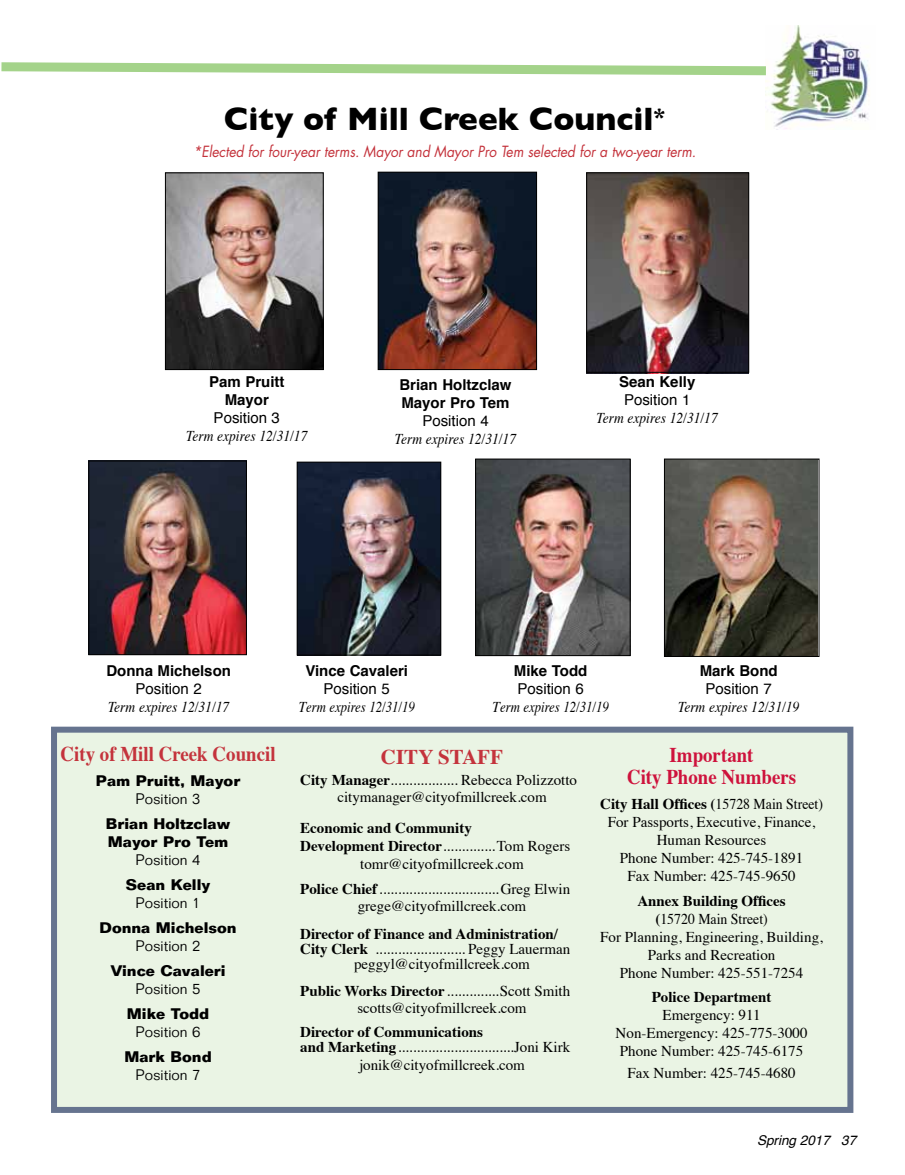
<style>
.page{position:relative;width:905px;height:1175px;background:#fff}
.page>*{position:absolute;margin:0;border:0;box-sizing:border-box;transform-origin:0 0}
.t1{font:700 33px "Gill Sans";color:#000}
.t2{font:700 21px/22.5px "Times";color:#ce123c;text-align:center;scale:.9 1}
.t3{font:700 21px "Times";color:#c4333c;scale:.9 1}
.t4{font:700 21px "Times";color:#c4333c}
.t5{font:15px/17.7px "Times";color:#000}
.t6{font:15px/18px "Times";color:#000;text-align:center;scale:.92 1}
.t7{font:italic 15px "Times";color:#000;scale:.9 1}
.t8{font:700 15px/18px "Folio";color:#000}
.t9{font:700 15px/18px "Helvetica";color:#000}
.t10{font:700 15px "Times";color:#000}
.t11{font:italic 15px "Futura";color:#c4333c;scale:.91 1}
.t12{font:15px "Helvetica";color:#000}
.t13{font:300 15px "Folio";color:#000}
.t14{font:italic 13.5px "Helvetica";color:#000}
.s1{font-weight:700}
</style>
<div class="page">
<img style="left:766px;top:26px;width:104px;height:103px">
<svg style="left:1px;top:53px;width:774px;height:27px"></svg>
<img style="left:666px;top:460px;width:151px;height:195px">
<div style="left:664px;top:458px;width:155px;height:199px;border:1px solid #000"></div>
<img style="left:477px;top:460px;width:151px;height:194px">
<div style="left:475px;top:458px;width:155px;height:198px;border:1px solid #000"></div>
<img style="left:167px;top:174px;width:154px;height:194px">
<div style="left:165px;top:172px;width:158px;height:198px;border:1px solid #000"></div>
<img style="left:90px;top:462px;width:155px;height:191px">
<div style="left:88px;top:460px;width:159px;height:195px;border:1px solid #000"></div>
<img style="left:588px;top:174px;width:159px;height:197px">
<div style="left:586px;top:172px;width:163px;height:201px;border:1px solid #000"></div>
<div style="left:51px;top:726px;width:802px;height:386px;background:#eaf4e4;border:6px solid #66748f"></div>
<img style="left:380px;top:174px;width:155px;height:194px">
<div style="left:378px;top:172px;width:159px;height:198px;border:1px solid #000"></div>
<img style="left:299px;top:464px;width:140px;height:189px">
<div style="left:297px;top:462px;width:144px;height:193px;border:1px solid #000"></div>
<h1 class="t1" style="left:224px;top:100px;width:443px">City of Mill Creek Council<sup>*</sup></h1>
<p class="t11" style="left:193px;top:142px;width:554px">*Elected for four-year terms. Mayor and Mayor Pro Tem selected for a two-year term.</p>
<p class="t9" style="left:209px;top:373px;width:77px;text-align:center">Pam Pruitt<br>Mayor</p>
<p class="t12" style="left:214px;top:406px;width:68px">Position 3</p>
<p class="t7" style="left:186px;top:423px;width:136px">Term expires 12/31/17</p>
<p class="t9" style="left:399px;top:376px;width:114px">Brian Holtzclaw<br>Mayor Pro Tem</p>
<p class="t12" style="left:422px;top:409px;width:68px">Position 4</p>
<p class="t7" style="left:395px;top:426px;width:136px">Term expires 12/31/17</p>
<p class="t9" style="left:619px;top:373px;width:78px">Sean Kelly</p>
<p class="t12" style="left:624px;top:388px;width:68px">Position 1</p>
<p class="t7" style="left:596px;top:405px;width:136px">Term expires 12/31/17</p>
<p class="t9" style="left:106px;top:661px;width:126px">Donna Michelson</p>
<p class="t12" style="left:135px;top:676px;width:68px">Position 2</p>
<p class="t7" style="left:108px;top:693px;width:136px">Term expires 12/31/17</p>
<h2 class="t3" style="left:61px;top:733px;width:240px">City of Mill Creek Council</h2>
<p class="t8" style="left:96px;top:771px;width:146px">Pam Pruitt, Mayor</p>
<p class="t13" style="left:136px;top:789px;width:66px">Position 3</p>
<p class="t8" style="left:106px;top:814px;width:126px">Brian Holtzclaw<br>Mayor Pro Tem</p>
<p class="t13" style="left:136px;top:850px;width:66px">Position 4</p>
<p class="t8" style="left:126px;top:875px;width:86px">Sean Kelly</p>
<p class="t13" style="left:136px;top:893px;width:66px">Position 1</p>
<p class="t8" style="left:100px;top:918px;width:138px">Donna Michelson</p>
<p class="t13" style="left:136px;top:936px;width:66px">Position 2</p>
<p class="t8" style="left:111px;top:961px;width:116px">Vince Cavaleri</p>
<p class="t13" style="left:136px;top:980px;width:66px">Position 5</p>
<p class="t8" style="left:127px;top:1004px;width:84px">Mike Todd</p>
<p class="t13" style="left:136px;top:1023px;width:66px">Position 6</p>
<p class="t8" style="left:124px;top:1047px;width:89px">Mark Bond</p>
<p class="t13" style="left:136px;top:1066px;width:66px">Position 7</p>
<p class="t9" style="left:305px;top:662px;width:104px">Vince Cavaleri</p>
<p class="t12" style="left:323px;top:677px;width:68px">Position 5</p>
<p class="t7" style="left:299px;top:694px;width:130px">Term expires 12/31/19</p>
<p class="t9" style="left:514px;top:662px;width:75px">Mike Todd</p>
<p class="t12" style="left:517px;top:677px;width:68px">Position 6</p>
<p class="t7" style="left:492px;top:694px;width:130px">Term expires 12/31/19</p>
<p class="t9" style="left:699px;top:662px;width:79px">Mark Bond</p>
<p class="t12" style="left:705px;top:677px;width:68px">Position 7</p>
<p class="t7" style="left:678px;top:694px;width:136px">Term expires 12/31/19</p>
<h2 class="t4" style="left:381px;top:736px;width:123px">CITY STAFF</h2>
<p class="t5" style="left:300px;top:769px;width:278px;text-align:center"><span class="s1">City Manager</span>.................. Rebecca Polizzotto citymanager@cityofmillcreek.com</p>
<p class="t10" style="left:300px;top:813px;width:173px">Economic and Community</p>
<p class="t5" style="left:300px;top:836px;width:271px"><span class="s1">Development Director</span>..............Tom Rogers</p>
<p class="t5" style="left:360px;top:853px;width:165px">tomr@cityofmillcreek.com</p>
<p class="t5" style="left:358px;top:878px;width:214px;text-indent:-58px"><span class="s1">Police Chief</span>................................Greg Elwin grege@cityofmillcreek.com</p>
<p class="t10" style="left:300px;top:919px;width:259px">Director of Finance and Administration/</p>
<p class="t5" style="left:300px;top:939px;width:272px"><span class="s1">City Clerk</span> ........................ Peggy Lauerman</p>
<p class="t5" style="left:354px;top:953px;width:177px">peggyl@cityofmillcreek.com</p>
<p class="t5" style="left:357px;top:980px;width:214px;text-indent:-57px"><span class="s1">Public Works Director</span> ..............Scott Smith scotts@cityofmillcreek.com</p>
<p class="t5" style="left:300px;top:1023px;width:271px;line-height:15px"><span class="s1">Director of Communications<br>and Marketing</span>...............................Joni Kirk</p>
<p class="t5" style="left:359px;top:1054px;width:167px">jonik@cityofmillcreek.com</p>
<h2 class="t2" style="left:627px;top:741px;width:189px">Important<br>City Phone Numbers</h2>
<p class="t6" style="left:600px;top:794px;width:244px"><span class="s1">City Hall Offices (</span>15728 Main Street)<br>For Passports, Executive, Finance,<br>Human Resources<br>Phone Number: 425-745-1891<br>Fax Number: 425-745-9650</p>
<p class="t6" style="left:600px;top:890px;width:243px"><span class="s1">Annex Building Offices<br>(</span>15720 Main Street)<br>For Planning, Engineering, Building,<br>Parks and Recreation<br>Phone Number: 425-551-7254</p>
<p class="t10" style="left:651px;top:982px;width:121px">Police Department</p>
<p class="t5" style="left:615px;top:1004px;width:193px;text-align:center">Emergency: 911<br>Non-Emergency: 425-775-3000<br>Phone Number: 425-745-6175</p>
<p class="t5" style="left:627px;top:1062px;width:170px">Fax Number: 425-745-4680</p>
<p class="t14" style="left:757px;top:1129px;width:101px">Spring 2017 37</p>
</div>
